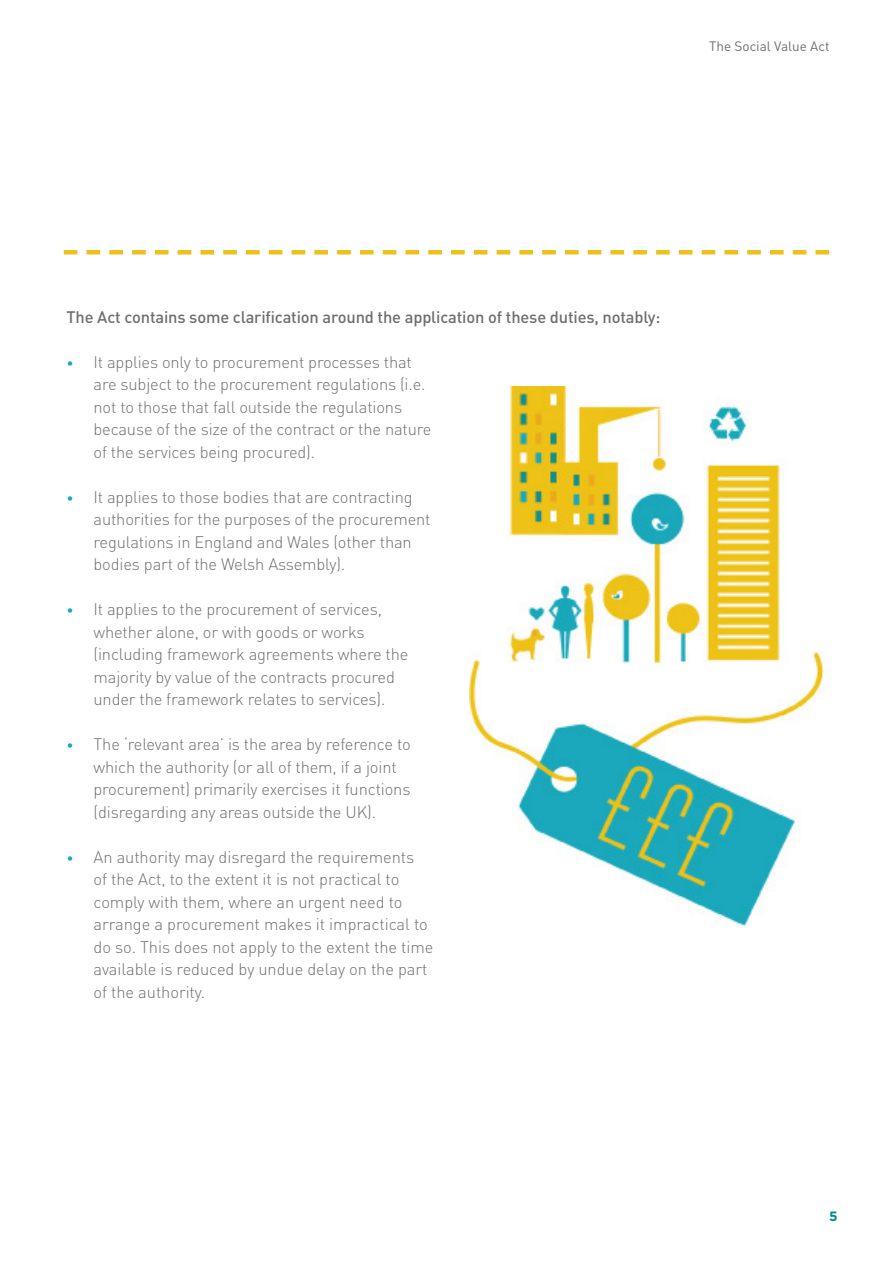
<style>
.page{position:relative;width:893px;height:1263px;background:#fff}
.page>*{position:absolute;margin:0;border:0;box-sizing:border-box;transform-origin:0 0}
.t1{font:300 16.5px/22.5px "DIN";letter-spacing:-.01em;color:#6e6f72}
.t2{font:500 16.5px "DIN";letter-spacing:-.01em;color:#6e6f72}
.t3{font:13.5px "DIN";color:#6e6f72}
.t4{font:700 13.5px "Gotham";color:#008d8b}
.s1{font-size:13.5px;color:#1aa7ba}
</style>
<div class="page">
<svg style="left:64px;top:250px;width:765px;height:4px"></svg>
<img style="left:469px;top:387px;width:356px;height:540px">
<p class="t3" style="left:709px;top:38px;width:122px">The Social Value Act</p>
<p class="t2" style="left:67px;top:306px;width:595px">The Act contains some clarification around the application of these duties, notably:</p>
<p class="t1" style="left:94px;top:350px;width:339px;text-indent:-27px"><span class="s1">•</span> It applies only to procurement processes that are subject to the procurement regulations (i.e. not to those that fall outside the regulations because of the size of the contract or the nature of the services being procured).</p>
<p class="t1" style="left:94px;top:485px;width:339px;text-indent:-27px"><span class="s1">•</span> It applies to those bodies that are contracting authorities for the purposes of the procurement regulations in England and Wales (other than bodies part of the Welsh Assembly).</p>
<p class="t1" style="left:94px;top:598px;width:316px;text-indent:-27px"><span class="s1">•</span> It applies to the procurement of services, whether alone, or with goods or works (including framework agreements where the majority by value of the contracts procured under the framework relates to services).</p>
<p class="t1" style="left:94px;top:733px;width:319px;text-indent:-27px"><span class="s1">•</span> The ‘relevant area’ is the area by reference to which the authority (or all of them, if a joint procurement) primarily exercises it functions (disregarding any areas outside the UK).</p>
<p class="t1" style="left:94px;top:845px;width:341px;text-indent:-27px"><span class="s1">•</span> An authority may disregard the requirements<br>of the Act, to the extent it is not practical to comply with them, where an urgent need to arrange a procurement makes it impractical to do so. This does not apply to the extent the time available is reduced by undue delay on the part of the authority.</p>
<p class="t4" style="left:829px;top:1208px;width:10px">5</p>
</div>
